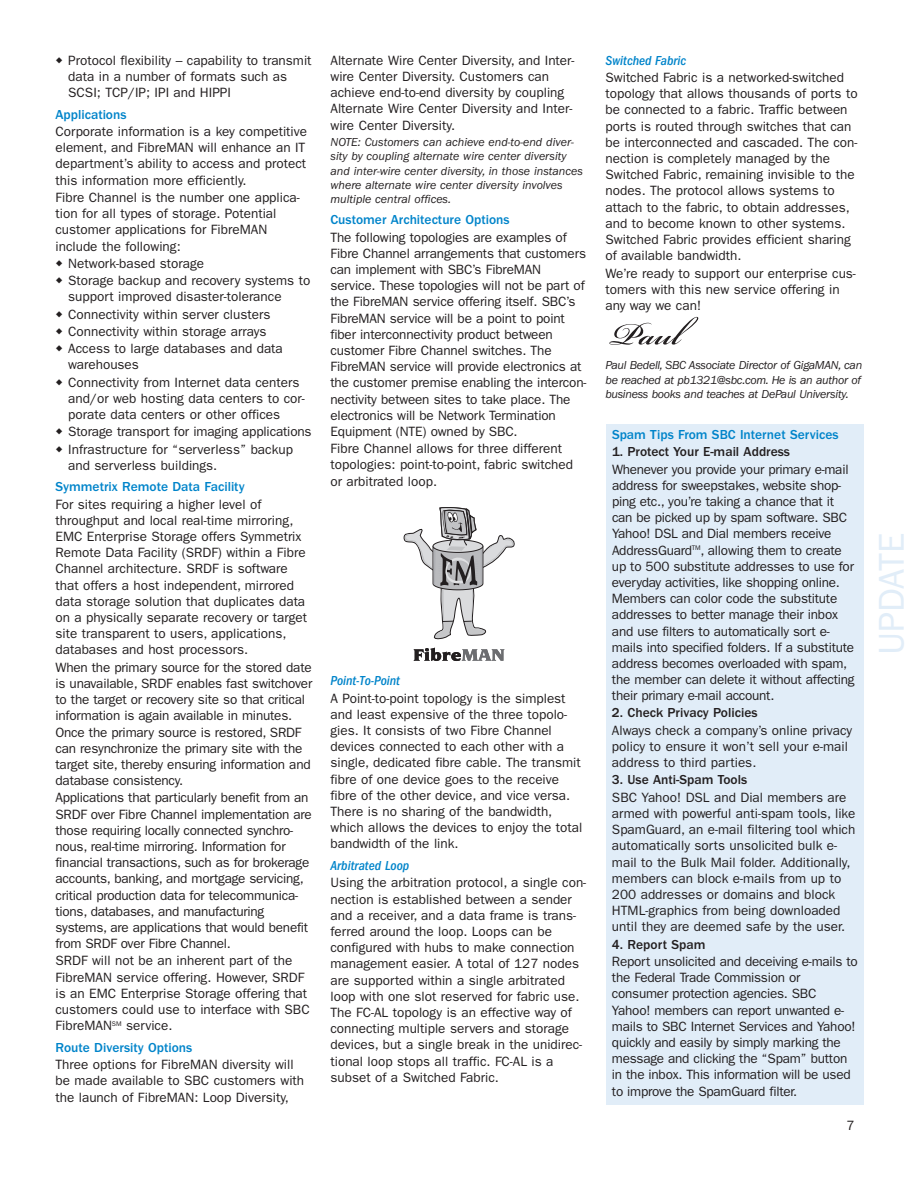
<style>
.page{position:relative;width:918px;height:1188px;background:#fff}
.page>*{position:absolute;margin:0;border:0;box-sizing:border-box;transform-origin:0 0}
.t1{font:36px "Franklin Gothic";color:#e1edf8}
.t2{font:13.5px/16.2px "Franklin Gothic";color:#231f20}
.t3{font:13.5px/16.2px "Franklin Gothic";letter-spacing:-.02em;color:#231f20}
.t4{font:500 13.5px "Franklin Gothic";color:#0084ca}
.t5{font:500 13.5px "Franklin Gothic";color:#231f20}
.t6{font:italic 500 condensed 13.5px "Franklin Gothic";color:#0084ca}
.t7{font:italic 12px/14.4px "Franklin Gothic";color:#231f20}
</style>
<div class="page">
<div style="left:606px;top:424px;width:258px;height:681px;background:#e1edf8"></div>
<svg style="left:404px;top:507px;width:110px;height:132px"></svg>
<svg style="left:414px;top:648px;width:90px;height:13px"></svg>
<svg style="left:609px;top:317px;width:89px;height:28px"></svg>
<p class="t2" style="left:68px;top:53px;width:245px">Protocol flexibility – capability to transmit data in a number of formats such as<br>SCSI; TCP/IP; IPI and HIPPI</p>
<p class="t4" style="left:56px;top:109px;width:73px">Applications</p>
<p class="t2" style="left:56px;top:124px;width:253px">Corporate information is a key competitive</p>
<p class="t2" style="left:56px;top:141px;width:251px">element, and FibreMAN will enhance an IT</p>
<p class="t2" style="left:56px;top:157px;width:252px">department’s ability to access and protect</p>
<p class="t2" style="left:56px;top:173px;width:193px">this information more efficiently.</p>
<p class="t2" style="left:56px;top:190px;width:246px">Fibre Channel is the number one applica-</p>
<p class="t2" style="left:56px;top:207px;width:222px">tion for all types of storage. Potential</p>
<p class="t2" style="left:56px;top:223px;width:213px">customer applications for FibreMAN</p>
<p class="t2" style="left:56px;top:239px;width:127px">include the following:</p>
<p class="t2" style="left:68px;top:256px;width:137px">Network-based storage</p>
<p class="t2" style="left:68px;top:274px;width:244px">Storage backup and recovery systems to</p>
<p class="t2" style="left:68px;top:290px;width:215px">support improved disaster-tolerance</p>
<p class="t2" style="left:68px;top:307px;width:204px">Connectivity within server clusters</p>
<p class="t2" style="left:68px;top:324px;width:200px">Connectivity within storage arrays</p>
<p class="t2" style="left:68px;top:342px;width:216px">Access to large databases and data</p>
<p class="t2" style="left:68px;top:358px;width:72px">warehouses</p>
<p class="t2" style="left:68px;top:375px;width:233px">Connectivity from Internet data centers</p>
<p class="t2" style="left:68px;top:391px;width:238px">and/or web hosting data centers to cor-</p>
<p class="t2" style="left:68px;top:407px;width:213px">porate data centers or other offices</p>
<p class="t2" style="left:68px;top:425px;width:245px">Storage transport for imaging applications</p>
<p class="t2" style="left:68px;top:442px;width:226px">Infrastructure for “serverless” backup</p>
<p class="t2" style="left:68px;top:458px;width:151px">and serverless buildings.</p>
<p class="t4" style="left:56px;top:482px;width:191px">Symmetrix Remote Data Facility</p>
<p class="t2" style="left:56px;top:497px;width:258px">For sites requiring a higher level of throughput and local real-time mirroring, EMC Enterprise Storage offers Symmetrix Remote Data Facility (SRDF) within a Fibre Channel architecture. SRDF is software that offers a host independent, mirrored data storage solution that duplicates data on a physically separate recovery or target site transparent to users, applications, databases and host processors.<br>When the primary source for the stored date is unavailable, SRDF enables fast switchover to the target or recovery site so that critical information is again available in minutes.<br>Once the primary source is restored, SRDF can resynchronize the primary site with the target site, thereby ensuring information and database consistency.<br>Applications that particularly benefit from an SRDF over Fibre Channel implementation are those requiring locally connected synchro&shy;nous, real-time mirroring. Information for financial transactions, such as for brokerage accounts, banking, and mortgage servicing, critical production data for telecommunica&shy;tions, databases, and manufacturing systems, are applications that would benefit from SRDF over Fibre Channel.<br>SRDF will not be an inherent part of the FibreMAN service offering. However, SRDF is an EMC Enterprise Storage offering that customers could use to interface with SBC FibreMAN<sup>SM</sup> service.</p>
<p class="t4" style="left:55px;top:1042px;width:138px">Route Diversity Options</p>
<p class="t2" style="left:55px;top:1058px;width:250px">Three options for FibreMAN diversity will be made available to SBC customers with the launch of FibreMAN: Loop Diversity,</p>
<p class="t2" style="left:331px;top:53px;width:246px">Alternate Wire Center Diversity, and Inter&shy;wire Center Diversity. Customers can achieve end-to-end diversity by coupling Alternate Wire Center Diversity and Inter&shy;wire Center Diversity.</p>
<p class="t7" style="left:330px;top:136px;width:254px">NOTE: Customers can achieve end-to-end diver&shy;sity by coupling alternate wire center diversity and inter-wire center diversity, in those instances where alternate wire center diversity involves multiple central offices.</p>
<p class="t4" style="left:330px;top:215px;width:181px">Customer Architecture Options</p>
<p class="t2" style="left:330px;top:230px;width:257px">The following topologies are examples of Fibre Channel arrangements that customers can implement with SBC’s FibreMAN service. These topologies will not be part of the FibreMAN service offering itself. SBC’s FibreMAN service will be a point to point fiber interconnectivity product between customer Fibre Channel switches. The FibreMAN service will provide electronics at the customer premise enabling the intercon&shy;nectivity between sites to take place. The electronics will be Network Termination Equipment (NTE) owned by SBC.<br>Fibre Channel allows for three different topologies: point-to-point, fabric switched or arbitrated loop.</p>
<p class="t6" style="left:330px;top:676px;width:71px">Point-To-Point</p>
<p class="t2" style="left:330px;top:691px;width:253px">A Point-to-point topology is the simplest and least expensive of the three topolo&shy;gies. It consists of two Fibre Channel devices connected to each other with a single, dedicated fibre cable. The transmit fibre of one device goes to the receive fibre of the other device, and vice versa.<br>There is no sharing of the bandwidth, which allows the devices to enjoy the total bandwidth of the link.</p>
<p class="t6" style="left:330px;top:861px;width:80px">Arbitrated Loop</p>
<p class="t2" style="left:330px;top:876px;width:257px">Using the arbitration protocol, a single con&shy;nection is established between a sender and a receiver, and a data frame is trans&shy;ferred around the loop. Loops can be configured with hubs to make connection management easier. A total of 127 nodes are supported within a single arbitrated loop with one slot reserved for fabric use.<br>The FC-AL topology is an effective way of connecting multiple servers and storage devices, but a single break in the unidirec&shy;tional loop stops all traffic. FC-AL is a subset of a Switched Fabric.</p>
<p class="t6" style="left:606px;top:56px;width:82px">Switched Fabric</p>
<p class="t2" style="left:606px;top:70px;width:254px">Switched Fabric is a networked-switched topology that allows thousands of ports to be connected to a fabric. Traffic between ports is routed through switches that can be interconnected and cascaded. The con&shy;nection is completely managed by the Switched Fabric, remaining invisible to the nodes. The protocol allows systems to attach to the fabric, to obtain addresses, and to become known to other systems.<br>Switched Fabric provides efficient sharing of available bandwidth.<br>We’re ready to support our enterprise cus&shy;tomers with this new service offering in any way we can!</p>
<p class="t7" style="left:606px;top:359px;width:258px;text-align:justify">Paul Bedell, SBC Associate Director of GigaMAN, can be reached at pb1321@sbc.com. He is an author of business books and teaches at DePaul University.</p>
<p class="t4" style="left:612px;top:429px;width:228px">Spam Tips From SBC Internet Services</p>
<p class="t5" style="left:612px;top:447px;width:180px">1. Protect Your E-mail Address</p>
<p class="t3" style="left:612px;top:462px;width:244px">Whenever you provide your primary e-mail address for sweepstakes, website shop&shy;ping etc., you’re taking a chance that it can be picked up by spam software. SBC Yahoo! DSL and Dial members receive AddressGuard<sup>TM</sup>, allowing them to create up to 500 substitute addresses to use for everyday activities, like shopping online.<br>Members can color code the substitute addresses to better manage their inbox and use filters to automatically sort e&shy;mails into specified folders. If a substitute address becomes overloaded with spam, the member can delete it without affecting their primary e-mail account.</p>
<p class="t5" style="left:612px;top:708px;width:147px">2. Check Privacy Policies</p>
<p class="t2" style="left:612px;top:723px;width:242px">Always check a company’s online privacy policy to ensure it won’t sell your e-mail address to third parties.</p>
<p class="t5" style="left:612px;top:775px;width:137px">3. Use Anti-Spam Tools</p>
<p class="t2" style="left:612px;top:790px;width:245px">SBC Yahoo! DSL and Dial members are armed with powerful anti-spam tools, like SpamGuard, an e-mail filtering tool which automatically sorts unsolicited bulk e&shy;mail to the Bulk Mail folder. Additionally, members can block e-mails from up to 200 addresses or domains and block HTML-graphics from being downloaded until they are deemed safe by the user.</p>
<p class="t5" style="left:612px;top:939px;width:95px">4. Report Spam</p>
<p class="t3" style="left:612px;top:954px;width:247px">Report unsolicited and deceiving e-mails to the Federal Trade Commission or consumer protection agencies. SBC Yahoo! members can report unwanted e&shy;mails to SBC Internet Services and Yahoo! quickly and easily by simply marking the message and clicking the “Spam” button in the inbox. This information will be used to improve the SpamGuard filter.</p>
<p class="t2" style="left:846px;top:1119px;width:10px">7</p>
<h1 class="t1" style="left:879px;top:655px;width:124px;rotate:-90deg">UPDATE</h1>
</div>
